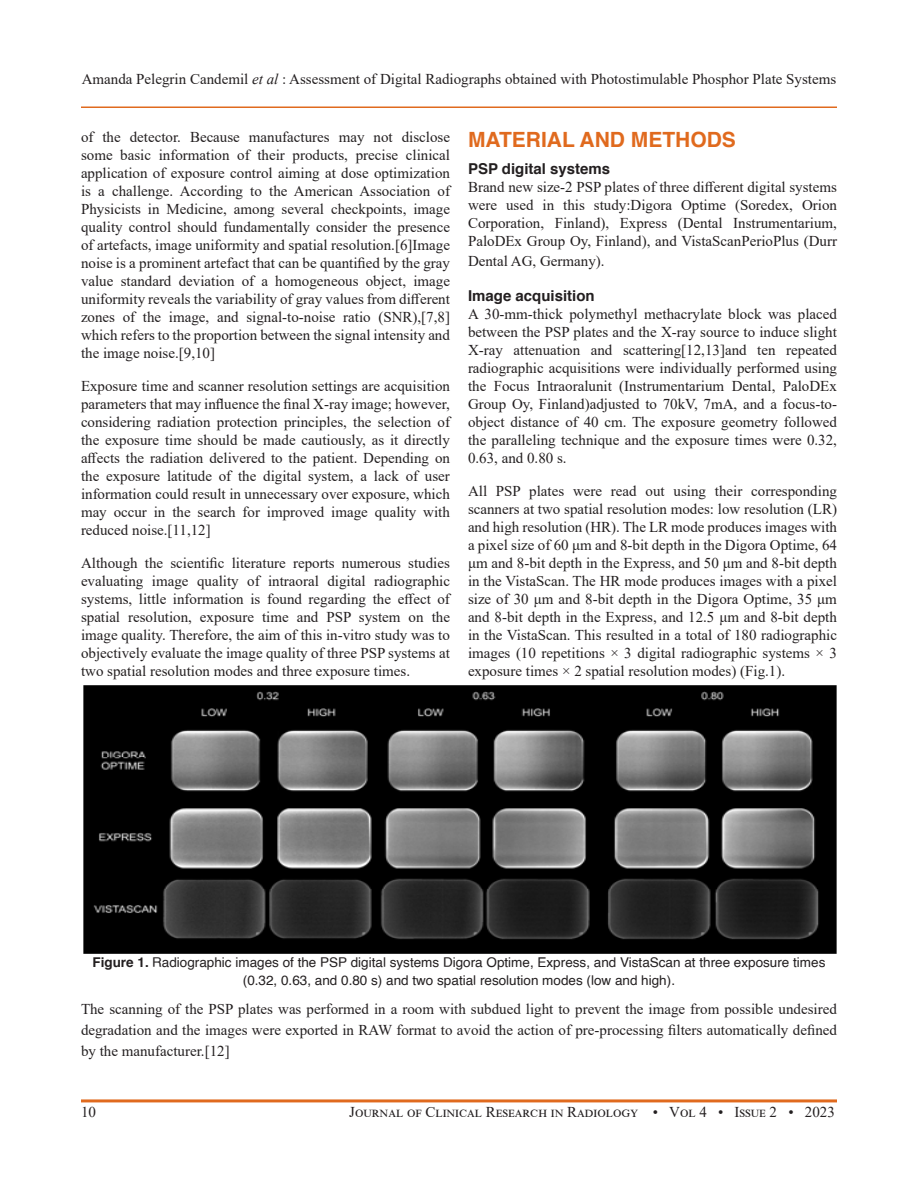
<style>
.page{position:relative;width:918px;height:1188px;background:#fff}
.page>*{position:absolute;margin:0;border:0;box-sizing:border-box;transform-origin:0 0}
.t1{font:700 21px "Helvetica";color:#e06a1e}
.t2{font:15px/18px "Times New Roman";color:#231f20;text-align:justify}
.t3{font:700 15px "Helvetica";color:#231f20}
.t4{font:13.5px/18px "Helvetica";color:#231f20;text-align:center}
.s1{font-style:italic}
.s2{font-weight:700}
</style>
<div class="page">
<hr style="left:81px;top:1099px;width:756px;height:3px;background:#e06a1e">
<hr style="left:81px;top:106px;width:756px;height:2px;background:#e06a1e">
<img style="left:83px;top:685px;width:754px;height:269px">
<p class="t2" style="left:82px;top:69px;width:756px">Amanda Pelegrin Candemil <span class="s1">et al</span> : Assessment of Digital Radiographs obtained with Photostimulable Phosphor Plate Systems</p>
<p class="t2" style="left:81px;top:127px;width:371px">of the detector. Because manufactures may not disclose some basic information of their products, precise clinical application of exposure control aiming at dose optimization is a challenge. According to the American Association of Physicists in Medicine, among several checkpoints, image quality control should fundamentally consider the presence of artefacts, image uniformity and spatial resolution.[6]Image noise is a prominent artefact that can be quantified by the gray value standard deviation of a homogeneous object, image uniformity reveals the variability of gray values from different zones of the image, and signal-to-noise ratio (SNR),[7,8] which refers to the proportion between the signal intensity and the image noise.[9,10]</p>
<p class="t2" style="left:81px;top:376px;width:371px">Exposure time and scanner resolution settings are acquisition parameters that may influence the final X-ray image; however, considering radiation protection principles, the selection of the exposure time should be made cautiously, as it directly affects the radiation delivered to the patient. Depending on the exposure latitude of the digital system, a lack of user information could result in unnecessary over exposure, which may occur in the search for improved image quality with reduced noise.[11,12]</p>
<p class="t2" style="left:81px;top:553px;width:371px">Although the scientific literature reports numerous studies evaluating image quality of intraoral digital radiographic systems, little information is found regarding the effect of spatial resolution, exposure time and PSP system on the image quality. Therefore, the aim of this in-vitro study was to objectively evaluate the image quality of three PSP systems at two spatial resolution modes and three exposure times.</p>
<p class="t1" style="left:468px;top:123px;width:269px">MATERIAL AND METHODS</p>
<p class="t3" style="left:468px;top:157px;width:144px">PSP digital systems</p>
<p class="t2" style="left:468px;top:178px;width:370px">Brand new size-2 PSP plates of three different digital systems were used in this study:Digora Optime (Soredex, Orion Corporation, Finland), Express (Dental Instrumentarium, PaloDEx Group Oy, Finland), and VistaScanPerioPlus (Durr</p>
<p class="t2" style="left:468px;top:252px;width:138px">Dental AG, Germany).</p>
<p class="t3" style="left:468px;top:284px;width:128px">Image acquisition</p>
<p class="t2" style="left:468px;top:305px;width:371px">A 30-mm-thick polymethyl methacrylate block was placed between the PSP plates and the X-ray source to induce slight X-ray attenuation and scattering[12,13]and ten repeated radiographic acquisitions were individually performed using the Focus Intraoralunit (Instrumentarium Dental, PaloDEx Group Oy, Finland)adjusted to 70kV, 7mA, and a focus-to&shy;object distance of 40 cm. The exposure geometry followed the paralleling technique and the exposure times were 0.32, 0.63, and 0.80 s.</p>
<p class="t2" style="left:468px;top:482px;width:371px">All PSP plates were read out using their corresponding scanners at two spatial resolution modes: low resolution (LR) and high resolution (HR). The LR mode produces images with a pixel size of 60 μm and 8-bit depth in the Digora Optime, 64 μm and 8-bit depth in the Express, and 50 μm and 8-bit depth in the VistaScan. The HR mode produces images with a pixel size of 30 μm and 8-bit depth in the Digora Optime, 35 μm and 8-bit depth in the Express, and 12.5 μm and 8-bit depth in the VistaScan. This resulted in a total of 180 radiographic images (10 repetitions × 3 digital radiographic systems × 3 exposure times × 2 spatial resolution modes) (Fig.1).</p>
<p class="t4" style="left:93px;top:954px;width:734px"><span class="s2">Figure 1.</span> Radiographic images of the PSP digital systems Digora Optime, Express, and VistaScan at three exposure times (0.32, 0.63, and 0.80 s) and two spatial resolution modes (low and high).</p>
<p class="t2" style="left:81px;top:998px;width:758px;line-height:21px">The scanning of the PSP plates was performed in a room with subdued light to prevent the image from possible undesired degradation and the images were exported in RAW format to avoid the action of pre-processing filters automatically defined by the manufacturer.[12]</p>
<p class="t2" style="left:81px;top:1102px;width:16px">10</p>
<p class="t2" style="left:349px;top:1103px;width:487px">Journal of Clinical Research in Radiology • Vol 4 • Issue 2 • 2023</p>
</div>
